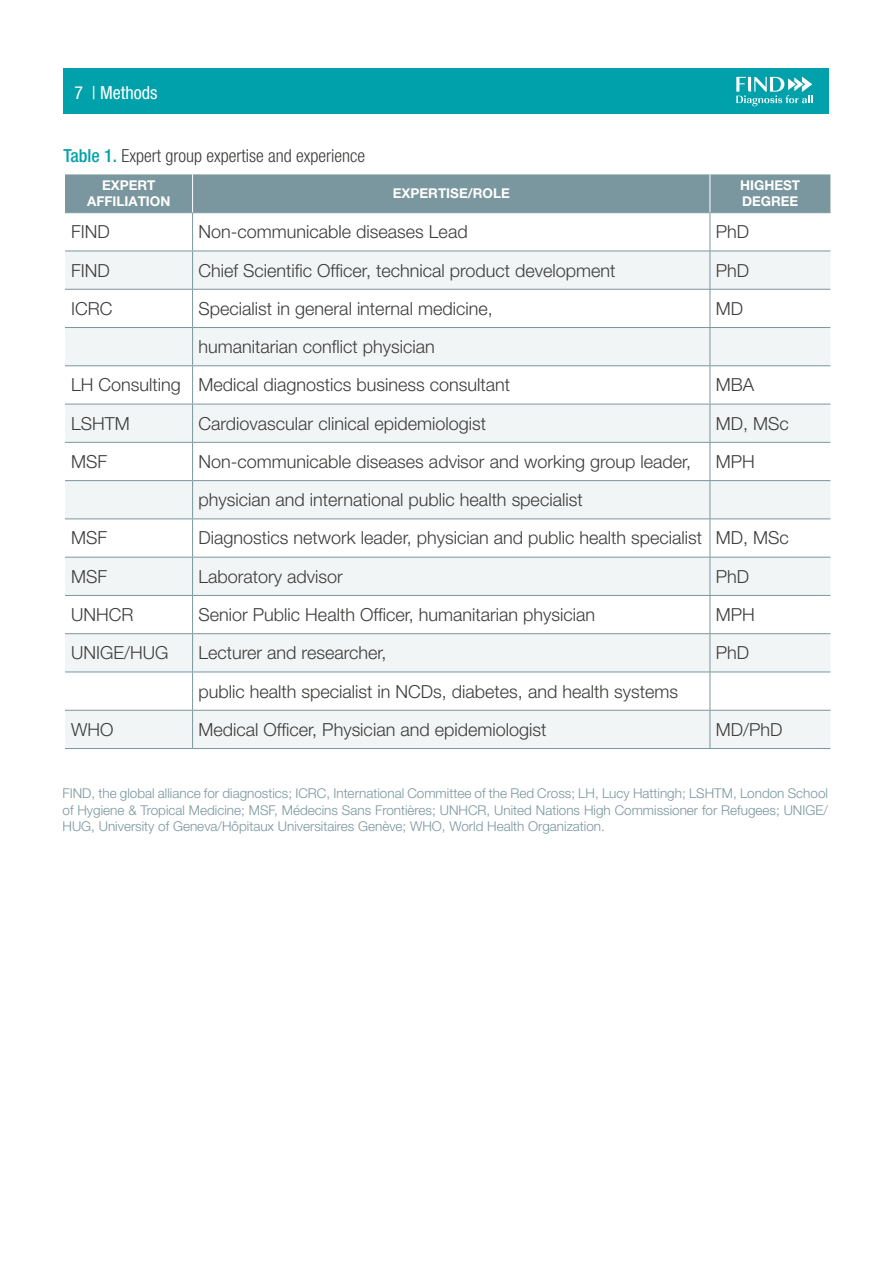
<style>
.page{position:relative;width:893px;height:1263px;background:#fff}
.page>*{position:absolute;margin:0;border:0;box-sizing:border-box;transform-origin:0 0}
.t1{font:300 18px/38.2px "Helvetica Neue LT Pro";color:#3c3c3b}
.t2{font:300 condensed 18px "Helvetica Neue LT Pro";color:#3c3c3b}
.t3{font:condensed 18px "Helvetica Neue LT Pro";color:#fff}
.t4{font:300 13.5px/16.2px "Helvetica Neue LT Pro";color:#7a969e;text-align:justify}
.t5{font:700 13.5px/16.2px "Helvetica Neue LT Pro";color:#fff;text-align:center}
.s1{font-weight:500;color:#00a1ab}
</style>
<div class="page">
<div style="left:64px;top:69px;width:765px;height:45px;background:#00a1ab"></div>
<svg style="left:736px;top:77px;width:76px;height:29px"></svg>
<div style="left:65px;top:174px;width:765px;height:38px;background:#7a969e"></div>
<svg style="left:65px;top:213px;width:765px;height:114px"></svg>
<div style="left:65px;top:252px;width:765px;height:37px;background:#f2f5f5"></div>
<svg style="left:65px;top:328px;width:765px;height:420px;fill:#f2f5f5"></svg>
<hr style="left:65px;top:212px;width:128px;height:1px;background:#7a969e">
<hr style="left:193px;top:212px;width:517px;height:1px;background:#7a969e">
<hr style="left:192px;top:213px;width:1px;height:38px;background:#7a969e">
<hr style="left:710px;top:212px;width:120px;height:1px;background:#7a969e">
<hr style="left:710px;top:213px;width:1px;height:38px;background:#7a969e">
<hr style="left:65px;top:251px;width:128px;height:1px;background:#7a969e">
<hr style="left:193px;top:251px;width:517px;height:1px;background:#7a969e">
<hr style="left:192px;top:251px;width:1px;height:38px;background:#7a969e">
<hr style="left:710px;top:251px;width:120px;height:1px;background:#7a969e">
<hr style="left:710px;top:251px;width:1px;height:38px;background:#7a969e">
<hr style="left:65px;top:289px;width:128px;height:1px;background:#7a969e">
<hr style="left:193px;top:289px;width:517px;height:1px;background:#7a969e">
<hr style="left:192px;top:290px;width:1px;height:37px;background:#7a969e">
<hr style="left:710px;top:289px;width:120px;height:1px;background:#7a969e">
<hr style="left:710px;top:290px;width:1px;height:37px;background:#7a969e">
<hr style="left:65px;top:327px;width:128px;height:1px;background:#7a969e">
<hr style="left:193px;top:327px;width:517px;height:1px;background:#7a969e">
<hr style="left:192px;top:328px;width:1px;height:37px;background:#7a969e">
<hr style="left:710px;top:327px;width:120px;height:1px;background:#7a969e">
<hr style="left:710px;top:328px;width:1px;height:37px;background:#7a969e">
<hr style="left:65px;top:365px;width:128px;height:1px;background:#7a969e">
<hr style="left:193px;top:365px;width:517px;height:1px;background:#7a969e">
<hr style="left:192px;top:366px;width:1px;height:38px;background:#7a969e">
<hr style="left:710px;top:365px;width:120px;height:1px;background:#7a969e">
<hr style="left:710px;top:366px;width:1px;height:38px;background:#7a969e">
<hr style="left:65px;top:404px;width:128px;height:1px;background:#7a969e">
<hr style="left:193px;top:404px;width:517px;height:1px;background:#7a969e">
<hr style="left:192px;top:404px;width:1px;height:38px;background:#7a969e">
<hr style="left:710px;top:404px;width:120px;height:1px;background:#7a969e">
<hr style="left:710px;top:404px;width:1px;height:38px;background:#7a969e">
<hr style="left:65px;top:442px;width:128px;height:1px;background:#7a969e">
<hr style="left:193px;top:442px;width:517px;height:1px;background:#7a969e">
<hr style="left:192px;top:443px;width:1px;height:37px;background:#7a969e">
<hr style="left:710px;top:442px;width:120px;height:1px;background:#7a969e">
<hr style="left:710px;top:443px;width:1px;height:37px;background:#7a969e">
<hr style="left:65px;top:480px;width:128px;height:1px;background:#7a969e">
<hr style="left:193px;top:480px;width:517px;height:1px;background:#7a969e">
<hr style="left:192px;top:481px;width:1px;height:37px;background:#7a969e">
<hr style="left:710px;top:480px;width:120px;height:1px;background:#7a969e">
<hr style="left:710px;top:481px;width:1px;height:37px;background:#7a969e">
<hr style="left:65px;top:518px;width:128px;height:1px;background:#7a969e">
<hr style="left:193px;top:518px;width:517px;height:1px;background:#7a969e">
<hr style="left:192px;top:519px;width:1px;height:38px;background:#7a969e">
<hr style="left:710px;top:518px;width:120px;height:1px;background:#7a969e">
<hr style="left:710px;top:519px;width:1px;height:38px;background:#7a969e">
<hr style="left:65px;top:557px;width:128px;height:1px;background:#7a969e">
<hr style="left:193px;top:557px;width:517px;height:1px;background:#7a969e">
<hr style="left:192px;top:557px;width:1px;height:38px;background:#7a969e">
<hr style="left:710px;top:557px;width:120px;height:1px;background:#7a969e">
<hr style="left:710px;top:557px;width:1px;height:38px;background:#7a969e">
<hr style="left:65px;top:595px;width:128px;height:1px;background:#7a969e">
<hr style="left:193px;top:595px;width:517px;height:1px;background:#7a969e">
<hr style="left:192px;top:596px;width:1px;height:37px;background:#7a969e">
<hr style="left:710px;top:595px;width:120px;height:1px;background:#7a969e">
<hr style="left:710px;top:596px;width:1px;height:37px;background:#7a969e">
<hr style="left:65px;top:633px;width:128px;height:1px;background:#7a969e">
<hr style="left:193px;top:633px;width:517px;height:1px;background:#7a969e">
<hr style="left:192px;top:634px;width:1px;height:38px;background:#7a969e">
<hr style="left:710px;top:633px;width:120px;height:1px;background:#7a969e">
<hr style="left:710px;top:634px;width:1px;height:38px;background:#7a969e">
<hr style="left:65px;top:672px;width:128px;height:1px;background:#7a969e">
<hr style="left:193px;top:672px;width:517px;height:1px;background:#7a969e">
<hr style="left:192px;top:672px;width:1px;height:38px;background:#7a969e">
<hr style="left:710px;top:672px;width:120px;height:1px;background:#7a969e">
<hr style="left:710px;top:672px;width:1px;height:38px;background:#7a969e">
<hr style="left:65px;top:710px;width:128px;height:1px;background:#7a969e">
<hr style="left:193px;top:710px;width:517px;height:1px;background:#7a969e">
<hr style="left:192px;top:711px;width:1px;height:37px;background:#7a969e">
<hr style="left:710px;top:710px;width:120px;height:1px;background:#7a969e">
<hr style="left:710px;top:711px;width:1px;height:37px;background:#7a969e">
<hr style="left:65px;top:748px;width:128px;height:1px;background:#7a969e">
<hr style="left:193px;top:748px;width:517px;height:1px;background:#7a969e">
<hr style="left:710px;top:748px;width:120px;height:1px;background:#7a969e">
<hr style="left:192px;top:174px;width:1px;height:38px;background:#fff">
<hr style="left:710px;top:174px;width:1px;height:38px;background:#fff">
<p class="t3" style="left:74px;top:82px;width:84px">7 | Methods</p>
<p class="t2" style="left:64px;top:145px;width:303px"><span class="s1">Table 1.</span> Expert group expertise and experience</p>
<p class="t5" style="left:87px;top:177px;width:85px">EXPERT<br>AFFILIATION</p>
<p class="t5" style="left:393px;top:185px;width:119px">EXPERTISE/ROLE</p>
<p class="t5" style="left:740px;top:177px;width:61px;text-align:left">HIGHEST<br>DEGREE</p>
<p class="t1" style="left:71px;top:212px;width:40px">FIND</p>
<p class="t1" style="left:199px;top:212px;width:271px">Non-communicable diseases Lead</p>
<p class="t1" style="left:716px;top:212px;width:35px">PhD</p>
<p class="t1" style="left:71px;top:251px;width:40px">FIND</p>
<p class="t1" style="left:199px;top:251px;width:418px">Chief Scientific Officer, technical product development</p>
<p class="t1" style="left:716px;top:251px;width:35px">PhD</p>
<p class="t1" style="left:71px;top:289px;width:43px">ICRC</p>
<p class="t1" style="left:199px;top:289px;width:296px">Specialist in general internal medicine,</p>
<p class="t1" style="left:716px;top:289px;width:29px">MD</p>
<p class="t1" style="left:71px;top:327px;width:441px;text-indent:128px">humanitarian conflict physician<br>LH Consulting Medical diagnostics business consultant</p>
<p class="t1" style="left:716px;top:365px;width:40px">MBA</p>
<p class="t1" style="left:71px;top:404px;width:60px">LSHTM</p>
<p class="t1" style="left:199px;top:404px;width:289px">Cardiovascular clinical epidemiologist</p>
<p class="t1" style="left:716px;top:404px;width:75px">MD, MSc</p>
<p class="t1" style="left:71px;top:442px;width:37px">MSF</p>
<p class="t1" style="left:199px;top:442px;width:494px">Non-communicable diseases advisor and working group leader,</p>
<p class="t1" style="left:716px;top:442px;width:41px">MPH</p>
<p class="t1" style="left:199px;top:480px;width:386px">physician and international public health specialist</p>
<p class="t1" style="left:71px;top:518px;width:37px">MSF</p>
<p class="t1" style="left:199px;top:518px;width:592px">Diagnostics network leader, physician and public health specialist MD, MSc</p>
<p class="t1" style="left:71px;top:557px;width:37px">MSF</p>
<p class="t1" style="left:199px;top:557px;width:146px">Laboratory advisor</p>
<p class="t1" style="left:716px;top:557px;width:35px">PhD</p>
<p class="t1" style="left:71px;top:595px;width:64px">UNHCR</p>
<p class="t1" style="left:199px;top:595px;width:398px">Senior Public Health Officer, humanitarian physician</p>
<p class="t1" style="left:716px;top:595px;width:41px">MPH</p>
<p class="t1" style="left:71px;top:633px;width:99px">UNIGE/HUG</p>
<p class="t1" style="left:199px;top:633px;width:189px">Lecturer and researcher,</p>
<p class="t1" style="left:716px;top:633px;width:35px">PhD</p>
<p class="t1" style="left:199px;top:672px;width:481px">public health specialist in NCDs, diabetes, and health systems</p>
<p class="t1" style="left:71px;top:710px;width:44px">WHO</p>
<p class="t1" style="left:199px;top:710px;width:349px">Medical Officer, Physician and epidemiologist</p>
<p class="t1" style="left:716px;top:710px;width:68px">MD/PhD</p>
<p class="t4" style="left:63px;top:785px;width:767px">FIND, the global alliance for diagnostics; ICRC, International Committee of the Red Cross; LH, Lucy Hattingh; LSHTM, London School of Hygiene &amp; Tropical Medicine; MSF, Médecins Sans Frontières; UNHCR, United Nations High Commissioner for Refugees; UNIGE/ HUG, University of Geneva/Hôpitaux Universitaires Genève; WHO, World Health Organization.</p>
</div>
